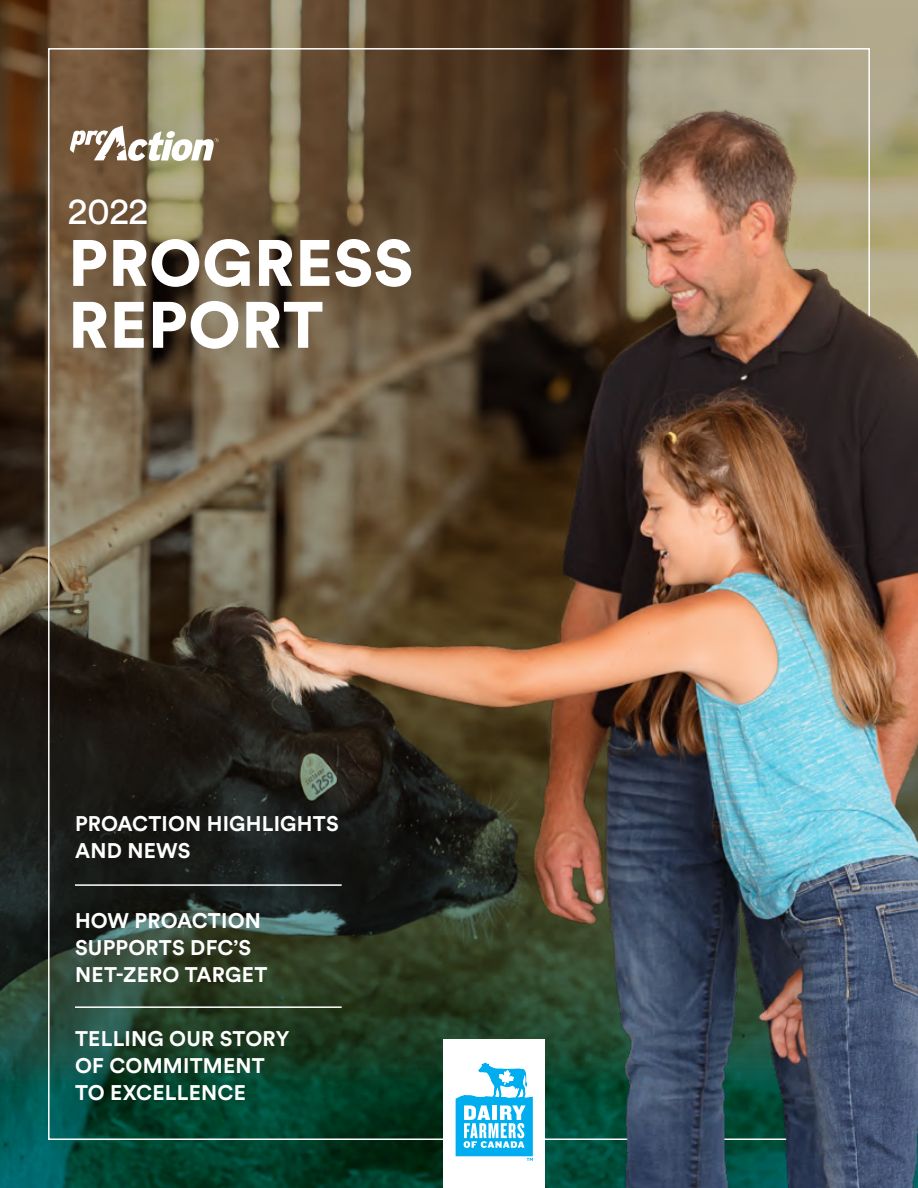
<style>
.page{position:relative;width:918px;height:1188px;background:#fff}
.page>*{position:absolute;margin:0;border:0;box-sizing:border-box;transform-origin:0 0}
.Titre_1{font:900 64.8px/61.9px "Circular Std";letter-spacing:.01em;color:#fff}
.Titre_1-2{font:37.2px "Circular Std";color:#fff}
.Titre_1-3{font:700 21px/27px "Circular Std";letter-spacing:.01em;color:#fff}
</style>
<div class="page">
<img style="left:0;top:520px;width:918px;height:668px">
<img style="left:0;top:0;width:918px;height:520px">
<hr style="left:75px;top:1006px;width:267px;height:2px;background:#fff">
<hr style="left:75px;top:884px;width:267px;height:2px;background:#fff">
<div style="left:443px;top:1040px;width:102px;height:148px;background:#fff"></div>
<svg style="left:456px;top:1062px;width:77px;height:99px"></svg>
<svg style="left:70px;top:126px;width:150px;height:35px"></svg>
<p class="Titre_1-2" style="left:68px;top:188px;width:82px">2022</p>
<p class="Titre_1" style="left:68px;top:231px;width:346px">PROGRESS<br>REPORT</p>
<p class="Titre_1-3" style="left:75px;top:810px;width:265px">PROACTION HIGHLIGHTS<br>AND NEWS</p>
<p class="Titre_1-3" style="left:75px;top:906px;width:194px">HOW PROACTION<br>SUPPORTS DFC’S<br>NET-ZERO TARGET</p>
<p class="Titre_1-3" style="left:75px;top:1025px;width:216px">TELLING OUR STORY<br>OF COMMITMENT<br>TO EXCELLENCE</p>
</div>
